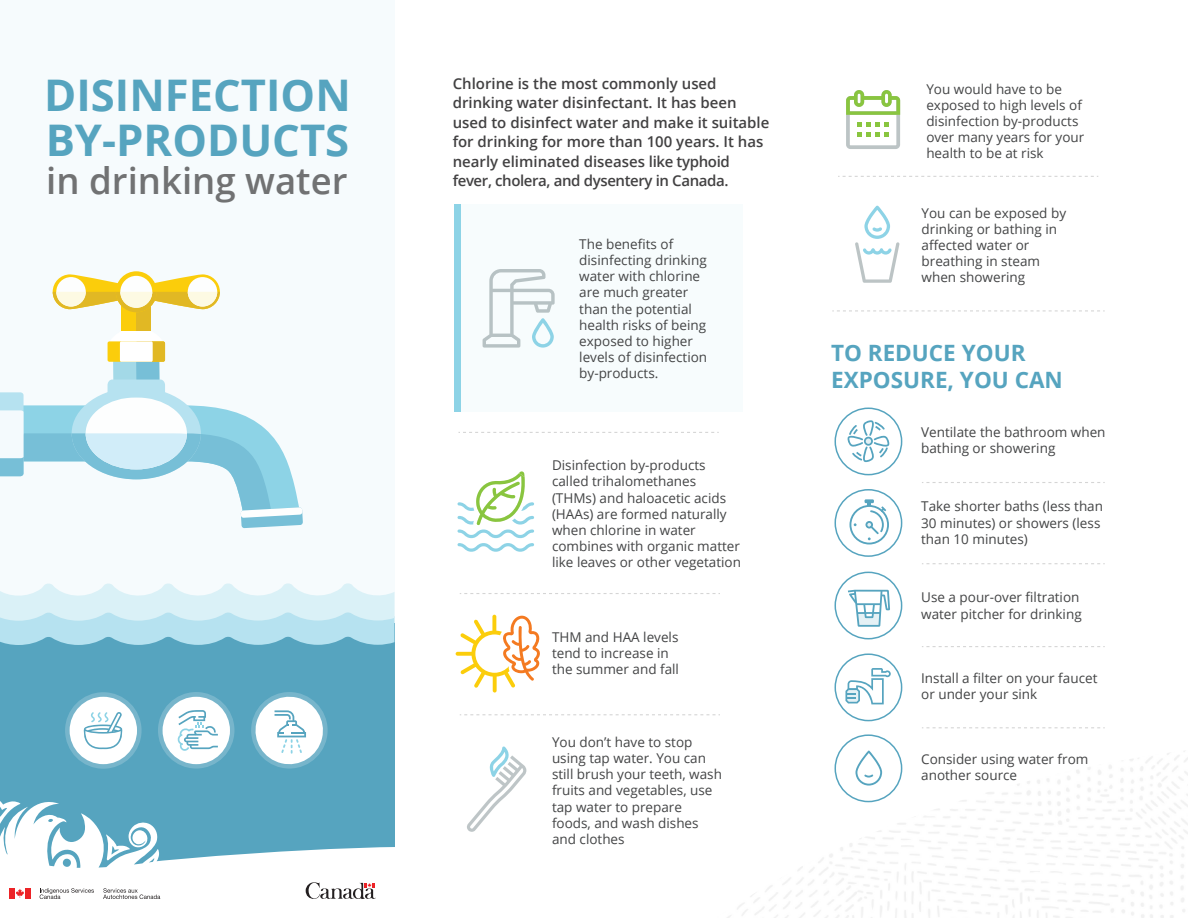
<style>
.page{position:relative;width:1188px;height:918px;background:#fff}
.page>*{position:absolute;margin:0;border:0;box-sizing:border-box;transform-origin:0 0}
.t1{font:700 43.65px/45px "Open Sans";color:#56a4bf}
.t2{font:600 36.6px "Open Sans";color:#717273}
.t3{font:700 22.5px/27px "Open Sans";color:#56a4bf}
.t4{font:600 15px/19.5px "Open Sans";color:#424142}
.t5{font:13.5px/16.2px "Open Sans";color:#434445}
</style>
<div class="page">
<img style="left:727px;top:728px;width:461px;height:190px">
<div style="left:0;top:0;width:394px;height:917px;background:#f6fbfd"></div>
<div style="left:0;top:624px;width:394px;height:294px;background:#56a4bf"></div>
<svg style="left:0;top:793px;width:395px;height:125px;fill:#fff"></svg>
<svg style="left:16px;top:889px;width:8px;height:9px"></svg>
<div style="left:9px;top:888px;width:6px;height:11px;background:#ec2327"></div>
<div style="left:25px;top:888px;width:6px;height:11px;background:#ec2327"></div>
<svg style="left:103px;top:888px;width:57px;height:11px"></svg>
<svg style="left:40px;top:888px;width:54px;height:11px"></svg>
<svg style="left:306px;top:879px;width:70px;height:23px;background:#d7d1d1"></svg>
<div style="left:122px;top:306px;width:29px;height:25px;background:#fbcd0b"></div>
<div style="left:136px;top:306px;width:15px;height:25px;background:#e1b824"></div>
<svg style="left:0;top:324px;width:303px;height:204px"></svg>
<svg style="left:116px;top:271px;width:41px;height:41px"></svg>
<svg style="left:53px;top:274px;width:167px;height:38px"></svg>
<svg style="left:458px;top:432px;width:261px;height:1px"></svg>
<svg style="left:458px;top:471px;width:76px;height:81px"></svg>
<svg style="left:855px;top:206px;width:44px;height:77px"></svg>
<svg style="left:460px;top:593px;width:260px;height:1px"></svg>
<svg style="left:832px;top:310px;width:273px;height:1px"></svg>
<svg style="left:460px;top:714px;width:260px;height:1px"></svg>
<svg style="left:838px;top:176px;width:260px;height:1px"></svg>
<svg style="left:456px;top:615px;width:84px;height:78px"></svg>
<svg style="left:846px;top:90px;width:54px;height:59px"></svg>
<svg style="left:0;top:583px;width:394px;height:62px"></svg>
<svg style="left:922px;top:482px;width:183px;height:1px"></svg>
<svg style="left:922px;top:563px;width:183px;height:1px"></svg>
<svg style="left:922px;top:646px;width:183px;height:1px"></svg>
<svg style="left:922px;top:727px;width:183px;height:1px"></svg>
<div style="left:835px;top:572px;width:67px;height:67px;border:2px solid #56a4bf;border-radius:50%"></div>
<svg style="left:848px;top:590px;width:42px;height:37px"></svg>
<div style="left:835px;top:653px;width:67px;height:68px;border:2px solid #56a4bf;border-radius:50%"></div>
<div style="left:835px;top:489px;width:67px;height:68px;border:2px solid #56a4bf;border-radius:50%"></div>
<svg style="left:850px;top:499px;width:39px;height:46px"></svg>
<svg style="left:847px;top:420px;width:43px;height:42px"></svg>
<div style="left:835px;top:408px;width:67px;height:67px;border:2px solid #56a4bf;border-radius:50%"></div>
<svg style="left:865px;top:437px;width:7px;height:8px"></svg>
<div style="left:835px;top:734px;width:67px;height:68px;border:2px solid #56a4bf;border-radius:50%"></div>
<svg style="left:65px;top:692px;width:77px;height:77px"></svg>
<svg style="left:158px;top:692px;width:76px;height:77px"></svg>
<div style="left:70px;top:697px;width:67px;height:67px;background:#fff;border-radius:50%"></div>
<div style="left:163px;top:697px;width:67px;height:67px;background:#fff;border-radius:50%"></div>
<svg style="left:177px;top:710px;width:41px;height:41px"></svg>
<svg style="left:252px;top:693px;width:74px;height:75px"></svg>
<div style="left:455px;top:204px;width:288px;height:208px;background:#f7fcfd"></div>
<div style="left:454px;top:204px;width:7px;height:208px;background:#8dd3e6"></div>
<svg style="left:483px;top:269px;width:72px;height:79px"></svg>
<svg style="left:467px;top:746px;width:59px;height:86px"></svg>
<svg style="left:83px;top:712px;width:40px;height:37px"></svg>
<svg style="left:845px;top:668px;width:46px;height:36px"></svg>
<svg style="left:855px;top:751px;width:27px;height:35px"></svg>
<h1 class="t1" style="left:44px;top:71px;width:308px">DISINFECTION<br>BY-PRODUCTS</h1>
<h2 class="t2" style="left:46px;top:156px;width:303px">in drinking water</h2>
<p class="t4" style="left:453px;top:73px;width:318px">Chlorine is the most commonly used drinking water disinfectant. It has been used to disinfect water and make it suitable for drinking for more than 100 years. It has nearly eliminated diseases like typhoid fever, cholera, and dysentery in Canada.</p>
<p class="t5" style="left:579px;top:235px;width:129px">The benefits of disinfecting drinking water with chlorine are much greater than the potential health risks of being exposed to higher levels of disinfection by-products.</p>
<p class="t5" style="left:552px;top:457px;width:190px">Disinfection by-products called trihalomethanes (THMs) and haloacetic acids (HAAs) are formed naturally when chlorine in water combines with organic matter like leaves or other vegetation</p>
<p class="t5" style="left:552px;top:628px;width:129px">THM and HAA levels tend to increase in the summer and fall</p>
<p class="t5" style="left:552px;top:733px;width:172px">You don’t have to stop using tap water. You can still brush your teeth, wash fruits and vegetables, use tap water to prepare foods, and wash dishes and clothes</p>
<p class="t5" style="left:926px;top:80px;width:160px">You would have to be exposed to high levels of disinfection by-products over many years for your health to be at risk</p>
<p class="t5" style="left:922px;top:204px;width:146px">You can be exposed by drinking or bathing in affected water or breathing in steam when showering</p>
<h3 class="t3" style="left:831px;top:339px;width:233px">TO REDUCE YOUR<br>EXPOSURE, YOU CAN</h3>
<p class="t5" style="left:921px;top:423px;width:186px">Ventilate the bathroom when bathing or showering</p>
<p class="t5" style="left:921px;top:498px;width:183px">Take shorter baths (less than<br>30 minutes) or showers (less than 10 minutes)</p>
<p class="t5" style="left:921px;top:589px;width:162px">Use a pour-over filtration water pitcher for drinking</p>
<p class="t5" style="left:921px;top:670px;width:178px">Install a filter on your faucet or under your sink</p>
<p class="t5" style="left:921px;top:750px;width:169px">Consider using water from another source</p>
</div>
